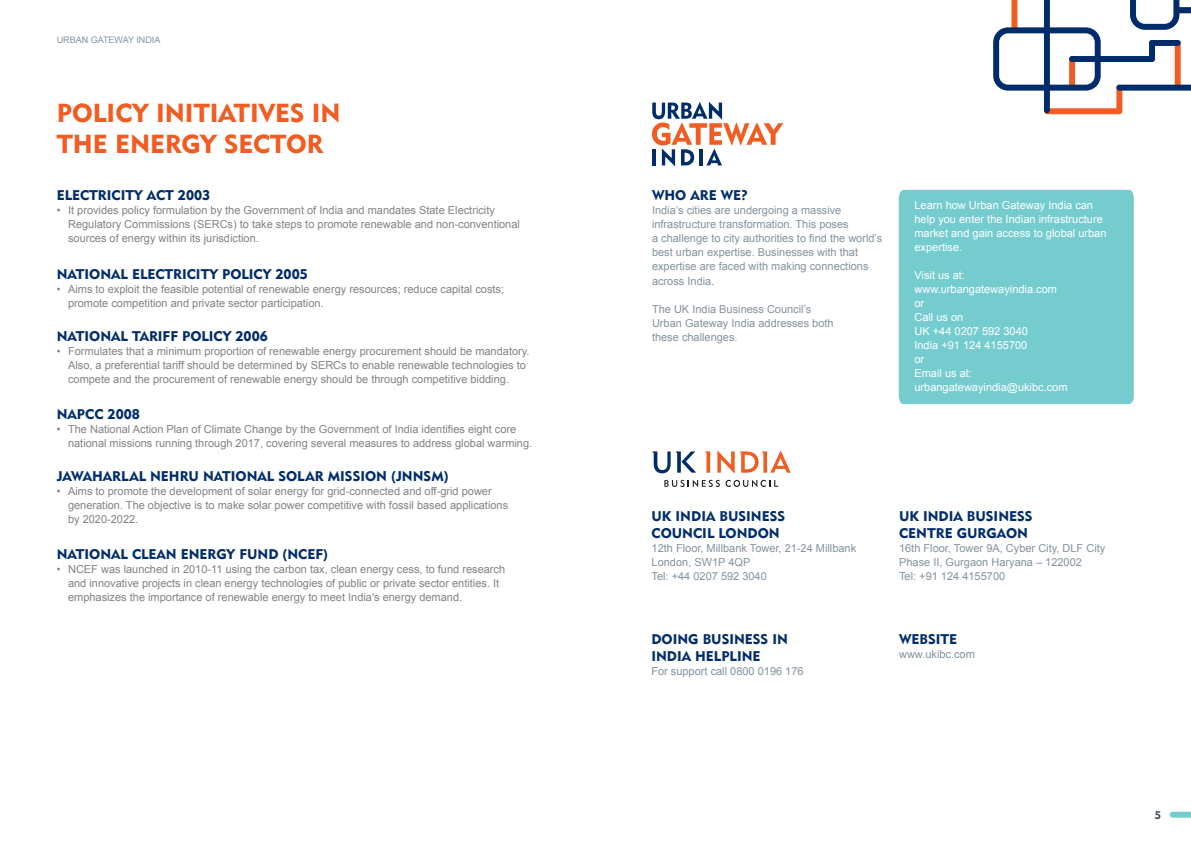
<style>
.page{position:relative;width:1191px;height:842px;background:#fff}
.page>*{position:absolute;margin:0;border:0;box-sizing:border-box;transform-origin:0 0}
.t1{font:26px/31.2px "Geometric 415 BT Black A";color:#f15c22}
.t2{font:14px/16.8px "Geometric 415 BT Black A";color:#002d6a}
.t3{font:11px/14px "Arial";color:#808285}
.t4{font:11px/14px "Arial";color:#82939d}
.t5{font:11px/14px "Arial";color:#fff}
.t6{font:11px "Geometric 415 BT Black A";color:#455560}
.t7{font:9px "Arial";color:#82939d}
</style>
<div class="page">
<svg style="left:652px;top:102px;width:131px;height:64px"></svg>
<div style="left:898px;top:190px;width:235px;height:214px;background:#75cccf"></div>
<svg style="left:664px;top:480px;width:114px;height:7px"></svg>
<svg style="left:652px;top:451px;width:44px;height:22px"></svg>
<svg style="left:705px;top:451px;width:5px;height:22px"></svg>
<svg style="left:717px;top:451px;width:73px;height:22px"></svg>
<svg style="left:993px;top:0;width:198px;height:114px"></svg>
<svg style="left:1169px;top:812px;width:22px;height:6px"></svg>
<p class="t7" style="left:57px;top:36px;width:105px">URBAN GATEWAY INDIA</p>
<h1 class="t1" style="left:57px;top:96px;width:285px">POLICY INITIATIVES IN<br>THE ENERGY SECTOR</h1>
<p class="t2" style="left:57px;top:187px;width:155px">ELECTRICITY ACT 2003</p>
<p class="t3" style="left:68px;top:204px;width:453px;text-indent:-11px">• It provides policy formulation by the Government of India and mandates State Electricity<br>Regulatory Commissions (SERCs) to take steps to promote renewable and non-conventional sources of energy within its jurisdiction.</p>
<p class="t2" style="left:57px;top:265px;width:253px">NATIONAL ELECTRICITY POLICY 2005</p>
<p class="t3" style="left:68px;top:282px;width:437px;text-indent:-11px">• Aims to exploit the feasible potential of renewable energy resources; reduce capital costs; promote competition and private sector participation.</p>
<p class="t2" style="left:57px;top:327px;width:213px">NATIONAL TARIFF POLICY 2006</p>
<p class="t3" style="left:68px;top:344px;width:463px;text-indent:-11px">• Formulates that a minimum proportion of renewable energy procurement should be mandatory.<br>Also, a preferential tariff should be determined by SERCs to enable renewable technologies to compete and the procurement of renewable energy should be through competitive bidding.</p>
<p class="t2" style="left:57px;top:405px;width:85px">NAPCC 2008</p>
<p class="t3" style="left:68px;top:422px;width:466px;text-indent:-11px">• The National Action Plan of Climate Change by the Government of India identifies eight core national missions running through 2017, covering several measures to address global warming.</p>
<p class="t2" style="left:57px;top:467px;width:393px">JAWAHARLAL NEHRU NATIONAL SOLAR MISSION (JNNSM)</p>
<p class="t3" style="left:68px;top:484px;width:441px;text-indent:-11px">• Aims to promote the development of solar energy for grid-connected and off-grid power generation. The objective is to make solar power competitive with fossil based applications by 2020-2022.</p>
<p class="t2" style="left:57px;top:545px;width:273px">NATIONAL CLEAN ENERGY FUND (NCEF)</p>
<p class="t3" style="left:68px;top:562px;width:438px;text-indent:-11px">• NCEF was launched in 2010-11 using the carbon tax, clean energy cess, to fund research and innovative projects in clean energy technologies of public or private sector entities. It emphasizes the importance of renewable energy to meet India's energy demand.</p>
<p class="t2" style="left:652px;top:187px;width:98px">WHO ARE WE?</p>
<p class="t4" style="left:652px;top:204px;width:232px">India’s cities are undergoing a massive infrastructure transformation. This poses<br>a challenge to city authorities to find the world’s best urban expertise. Businesses with that expertise are faced with making connections across India.</p>
<p class="t4" style="left:652px;top:302px;width:183px">The UK India Business Council’s<br>Urban Gateway India addresses both these challenges.</p>
<p class="t5" style="left:914px;top:199px;width:193px">Learn how Urban Gateway India can help you enter the Indian infrastructure market and gain access to global urban expertise.</p>
<p class="t5" style="left:914px;top:269px;width:154px">Visit us at: www.urbangatewayindia.com or<br>Call us on<br>UK +44 0207 592 3040<br>India +91 124 4155700<br>or<br>Email us at: urbangatewayindia@ukibc.com</p>
<p class="t2" style="left:651px;top:507px;width:135px">UK INDIA BUSINESS<br>COUNCIL LONDON</p>
<p class="t4" style="left:651px;top:542px;width:206px">12th Floor, Millbank Tower, 21-24 Millbank<br>London, SW1P 4QP<br>Tel: +44 0207 592 3040</p>
<p class="t2" style="left:651px;top:630px;width:138px">DOING BUSINESS IN<br>INDIA HELPLINE</p>
<p class="t4" style="left:651px;top:665px;width:154px">For support call 0800 0196 176</p>
<p class="t2" style="left:899px;top:507px;width:135px">UK INDIA BUSINESS<br>CENTRE GURGAON</p>
<p class="t4" style="left:899px;top:542px;width:208px">16th Floor, Tower 9A, Cyber City, DLF City<br>Phase II, Gurgaon Haryana – 122002<br>Tel: +91 124 4155700</p>
<p class="t2" style="left:899px;top:630px;width:60px">WEBSITE</p>
<p class="t4" style="left:899px;top:648px;width:77px">www.ukibc.com</p>
<p class="t6" style="left:1155px;top:808px;width:8px">5</p>
</div>
